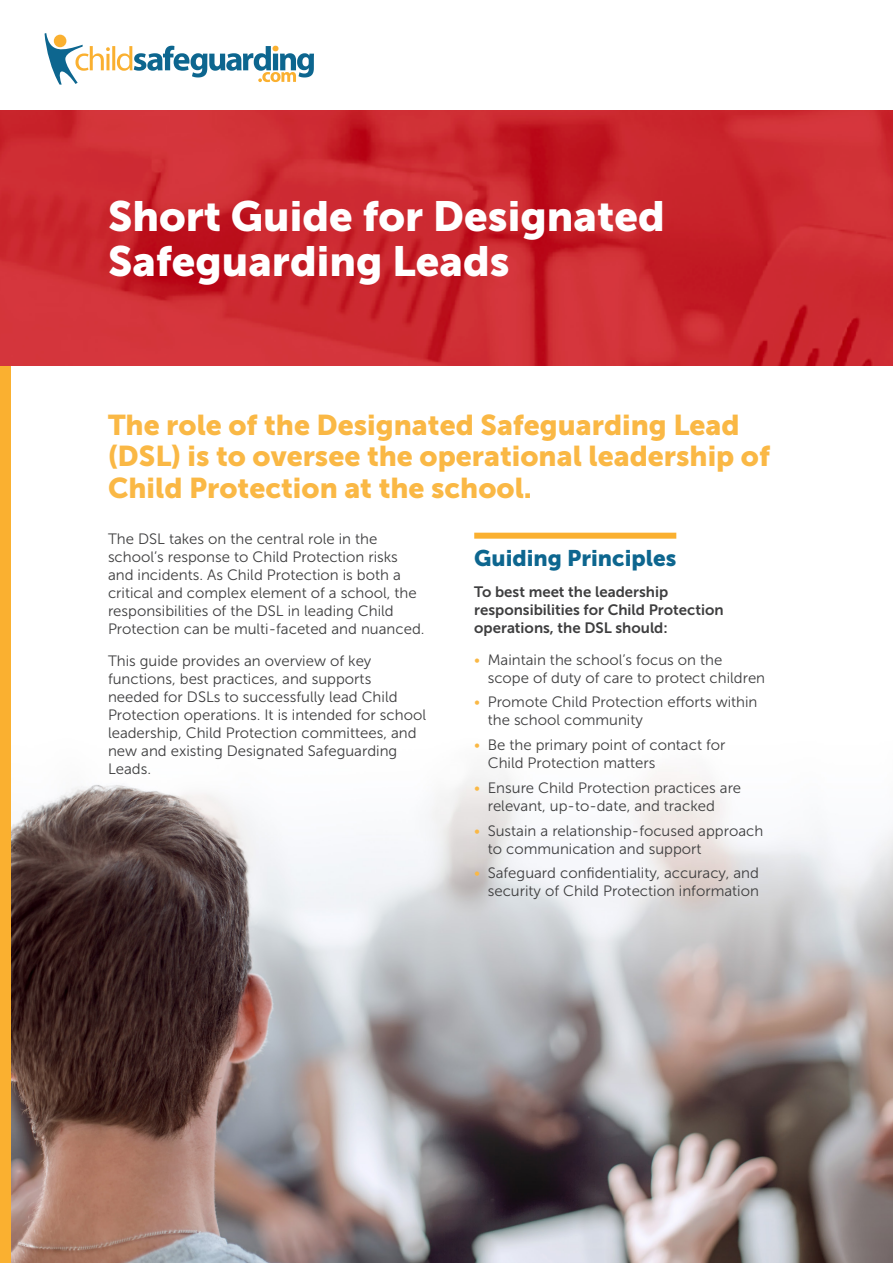
<style>
.page{position:relative;width:893px;height:1263px;background:#fff}
.page>*{position:absolute;margin:0;border:0;box-sizing:border-box;transform-origin:0 0}
.t1{font:42px/45px "Museo Sans 900";color:#fff}
.Yellow_ifrst_page{font:28.5px/31.5px "Museo Sans 900";color:#fab845}
.t2{font:22.5px "Museo Sans 900";color:#0d668f}
.Body{font:15px/18px "Museo Sans 300";color:#3e3e3f}
.Body-2{font:15px/18px "Museo Sans 700";color:#3e3e3f}
.s1{color:#fab845}
</style>
<div class="page">
<div style="left:0;top:0;width:11px;height:1263px;background:#fab030"></div>
<img style="left:0;top:110px;width:893px;height:255px">
<img style="left:12px;top:774px;width:881px;height:489px">
<div style="left:0;top:0;width:893px;height:110px;background:#fff"></div>
<svg style="left:45px;top:33px;width:269px;height:52px"></svg>
<div style="left:54px;top:35px;width:12px;height:12px;background:#fab030;border-radius:50%"></div>
<div style="left:474px;top:533px;width:202px;height:6px;background:#fab030"></div>
<h1 class="t1" style="left:108px;top:193px;width:558px">Short Guide for Designated<br>Safeguarding Leads</h1>
<p class="Yellow_ifrst_page" style="left:108px;top:409px;width:663px">The role of the Designated Safeguarding Lead (DSL) is to oversee the operational leadership of<br>Child Protection at the school.</p>
<p class="Body" style="left:108px;top:530px;width:318px">The DSL takes on the central role in the school’s response to Child Protection risks and incidents. As Child Protection is both a critical and complex element of a school, the responsibilities of the DSL in leading Child Protection can be multi-faceted and nuanced.</p>
<p class="Body" style="left:108px;top:651px;width:320px">This guide provides an overview of key functions, best practices, and supports needed for DSLs to successfully lead Child Protection operations. It is intended for school leadership, Child Protection committees, and new and existing Designated Safeguarding Leads.</p>
<h2 class="t2" style="left:474px;top:545px;width:204px">Guiding Principles</h2>
<p class="Body-2" style="left:474px;top:583px;width:251px">To best meet the leadership responsibilities for Child Protection operations, the DSL should:</p>
<p class="Body" style="left:488px;top:651px;width:279px;text-indent:-14px"><span class="s1">•</span> Maintain the school’s focus on the scope of duty of care to protect children</p>
<p class="Body" style="left:488px;top:693px;width:271px;text-indent:-14px"><span class="s1">•</span> Promote Child Protection efforts within the school community</p>
<p class="Body" style="left:488px;top:736px;width:239px;text-indent:-14px"><span class="s1">•</span> Be the primary point of contact for<br>Child Protection matters</p>
<p class="Body" style="left:488px;top:779px;width:255px;text-indent:-14px"><span class="s1">•</span> Ensure Child Protection practices are relevant, up-to-date, and tracked</p>
<p class="Body" style="left:488px;top:822px;width:277px;text-indent:-14px"><span class="s1">•</span> Sustain a relationship-focused approach to communication and support</p>
<p class="Body" style="left:474px;top:864px;width:286px;text-align:right"><span class="s1">•</span> Safeguard confidentiality, accuracy, and security of Child Protection information</p>
</div>
